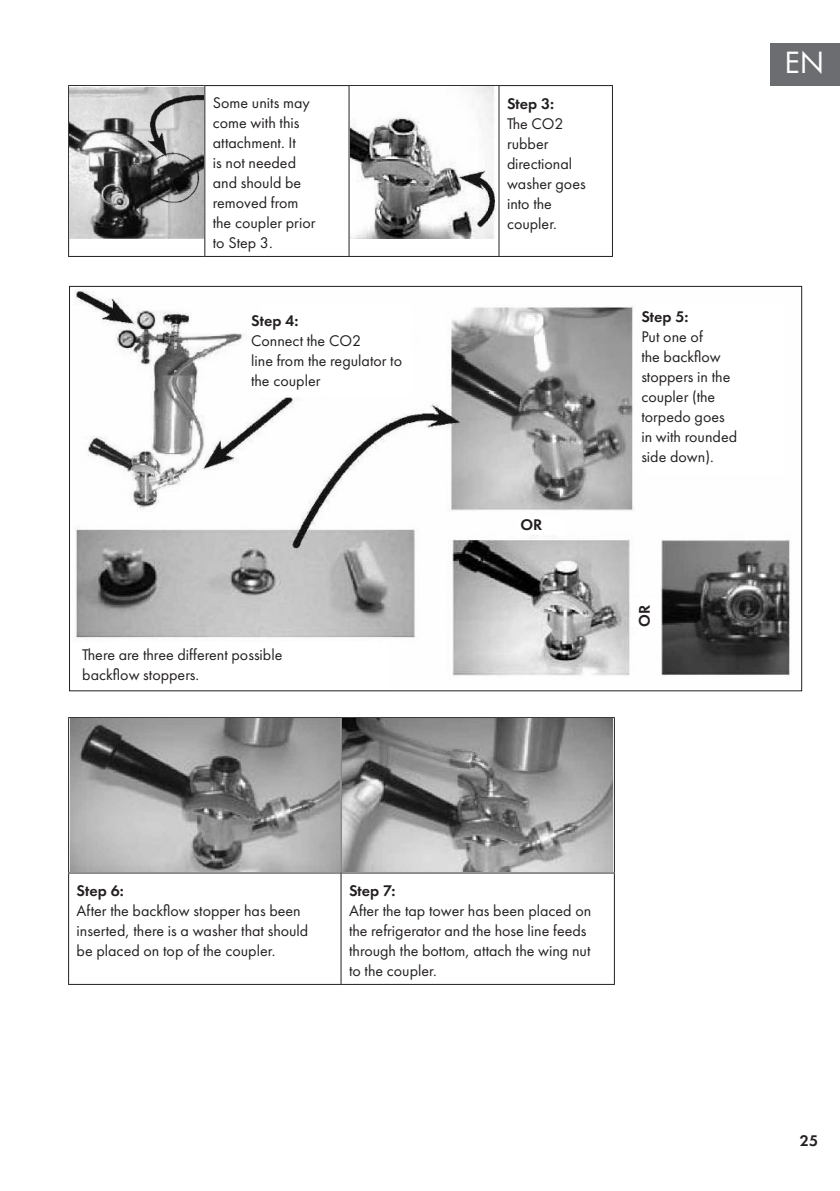
<style>
.page{position:relative;width:840px;height:1191px;background:#fff}
.page>*{position:absolute;margin:0;border:0;box-sizing:border-box;transform-origin:0 0}
.t1{font:32px "Futura PTW08";color:#fff}
.t2{font:16px/20px "Futura PTW08";color:#231f20}
.t3{font:600 16px "Futura PTW08";color:#231f20}
</style>
<div class="page">
<div style="left:770px;top:43px;width:69px;height:42px;background:#6c6d70"></div>
<hr style="left:68px;top:85px;width:137px;height:1px;background:#231f20">
<hr style="left:68px;top:86px;width:1px;height:170px;background:#231f20">
<hr style="left:205px;top:85px;width:144px;height:1px;background:#231f20">
<hr style="left:204px;top:86px;width:1px;height:170px;background:#231f20">
<hr style="left:349px;top:85px;width:149px;height:1px;background:#231f20">
<hr style="left:348px;top:86px;width:1px;height:170px;background:#231f20">
<hr style="left:498px;top:85px;width:114px;height:1px;background:#231f20">
<hr style="left:498px;top:86px;width:1px;height:170px;background:#231f20">
<hr style="left:611px;top:86px;width:1px;height:170px;background:#231f20">
<hr style="left:68px;top:256px;width:137px;height:1px;background:#231f20">
<hr style="left:205px;top:256px;width:144px;height:1px;background:#231f20">
<hr style="left:349px;top:256px;width:149px;height:1px;background:#231f20">
<hr style="left:498px;top:256px;width:114px;height:1px;background:#231f20">
<img style="left:70px;top:87px;width:133px;height:151px">
<img style="left:350px;top:87px;width:146px;height:151px">
<hr style="left:68px;top:717px;width:273px;height:1px;background:#231f20">
<hr style="left:68px;top:718px;width:1px;height:154px;background:#231f20">
<hr style="left:341px;top:717px;width:273px;height:1px;background:#231f20">
<hr style="left:340px;top:718px;width:1px;height:154px;background:#231f20">
<hr style="left:613px;top:718px;width:1px;height:154px;background:#231f20">
<hr style="left:68px;top:872px;width:273px;height:1px;background:#231f20">
<hr style="left:68px;top:873px;width:1px;height:111px;background:#231f20">
<hr style="left:341px;top:872px;width:273px;height:1px;background:#231f20">
<hr style="left:340px;top:873px;width:1px;height:111px;background:#231f20">
<hr style="left:613px;top:873px;width:1px;height:111px;background:#231f20">
<hr style="left:68px;top:984px;width:273px;height:1px;background:#231f20">
<hr style="left:341px;top:984px;width:273px;height:1px;background:#231f20">
<img style="left:70px;top:718px;width:269px;height:154px">
<img style="left:342px;top:718px;width:270px;height:154px">
<img style="left:75px;top:290px;width:715px;height:386px">
<p class="t2" style="left:213px;top:93px;width:104px">Some units may come with this attachment. It<br>is not needed and should be removed from the coupler prior to Step 3.</p>
<p class="t3" style="left:506px;top:94px;width:49px">Step 3:</p>
<p class="t2" style="left:506px;top:113px;width:80px">The CO2 rubber directional washer goes into the coupler.</p>
<p class="t3" style="left:251px;top:310px;width:49px">Step 4:</p>
<p class="t2" style="left:251px;top:330px;width:152px">Connect the CO2<br>line from the regulator to the coupler</p>
<p class="t2" style="left:82px;top:644px;width:201px">There are three different possible backflow stoppers.</p>
<p class="t3" style="left:520px;top:514px;width:23px">OR</p>
<h1 class="t1" style="left:783px;top:43px;width:41px">EN</h1>
<p class="t3" style="left:641px;top:306px;width:49px">Step 5:</p>
<p class="t2" style="left:641px;top:326px;width:97px">Put one of<br>the backflow stoppers in the coupler (the torpedo goes in with rounded side down).</p>
<p class="t3" style="left:634px;top:626px;width:23px;rotate:-90deg">OR</p>
<p class="t3" style="left:77px;top:881px;width:49px">Step 6:</p>
<p class="t2" style="left:77px;top:901px;width:233px">After the backflow stopper has been inserted, there is a washer that should be placed on top of the coupler.</p>
<p class="t3" style="left:349px;top:881px;width:48px">Step 7:</p>
<p class="t2" style="left:349px;top:901px;width:244px">After the tap tower has been placed on the refrigerator and the hose line feeds through the bottom, attach the wing nut to the coupler.</p>
<p class="t3" style="left:799px;top:1130px;width:20px">25</p>
</div>
